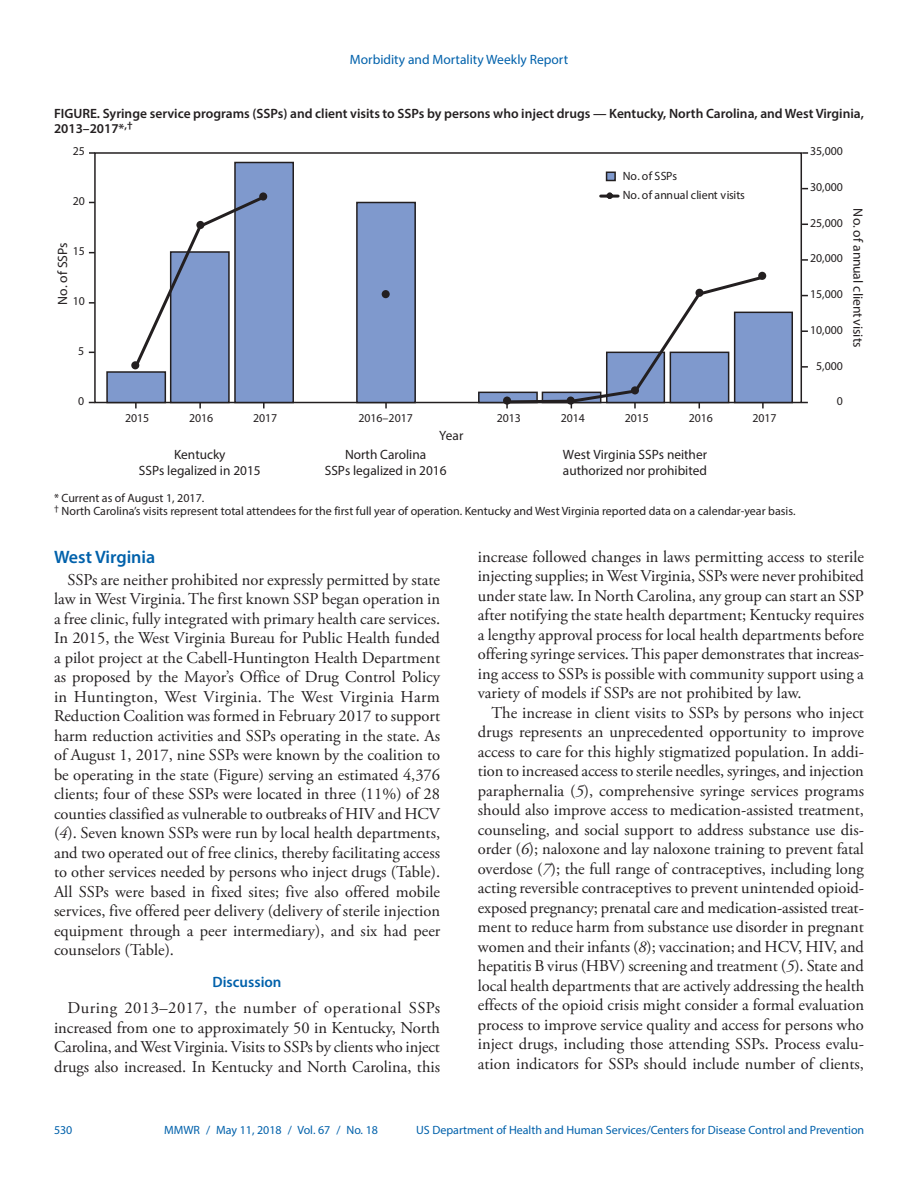
<style>
.page{position:relative;width:918px;height:1188px;background:#fff}
.page>*{position:absolute;margin:0;border:0;box-sizing:border-box;transform-origin:0 0}
.Heading_1{font:600 18px "Myriad Pro";color:#0161ab}
.Paragraph{font:16.5px/19.5px "Adobe Garamond Pro";color:#231f20;text-align:justify}
.Discussion_Heading{font:600 15px "Myriad Pro";color:#0161ab}
.t1{font:13.5px/16.2px "Myriad Pro";color:#231f20;text-align:center}
.Figure_Title{font:600 13.5px/15px "Myriad Pro";color:#231f20}
.t2{font:13.5px "Myriad Pro";color:#0161ab}
.Figure_Footnote{font:12px/18.5px "Myriad Pro";color:#231f20}
.t3{font:12px "Myriad Pro";color:#0161ab}
.s1{font-style:italic}
</style>
<div class="page">
<div style="left:94px;top:152px;width:708px;height:251px;border:2px solid #231f20"></div>
<div style="left:107px;top:372px;width:58px;height:31px;background:#7f99cd"></div>
<div style="left:106px;top:371px;width:60px;height:32px;border:2px solid #231f20"></div>
<div style="left:171px;top:252px;width:58px;height:151px;background:#7f99cd"></div>
<div style="left:170px;top:251px;width:60px;height:152px;border:2px solid #231f20"></div>
<div style="left:235px;top:162px;width:58px;height:241px;background:#7f99cd"></div>
<div style="left:234px;top:162px;width:60px;height:241px;border:2px solid #231f20"></div>
<div style="left:357px;top:202px;width:58px;height:201px;background:#7f99cd"></div>
<div style="left:356px;top:202px;width:60px;height:201px;border:2px solid #231f20"></div>
<div style="left:479px;top:392px;width:58px;height:11px;background:#7f99cd"></div>
<div style="left:478px;top:392px;width:60px;height:11px;border:2px solid #231f20"></div>
<div style="left:735px;top:312px;width:57px;height:91px;background:#7f99cd"></div>
<div style="left:734px;top:312px;width:59px;height:91px;border:2px solid #231f20"></div>
<svg style="left:89px;top:302px;width:6px;height:2px"></svg>
<svg style="left:89px;top:152px;width:6px;height:2px"></svg>
<svg style="left:802px;top:330px;width:6px;height:2px"></svg>
<svg style="left:802px;top:366px;width:6px;height:2px"></svg>
<svg style="left:802px;top:259px;width:6px;height:2px"></svg>
<svg style="left:802px;top:152px;width:6px;height:2px"></svg>
<svg style="left:132px;top:193px;width:136px;height:178px"></svg>
<svg style="left:505px;top:273px;width:262px;height:135px"></svg>
<div style="left:131px;top:361px;width:8px;height:8px;background:#231f20;border-radius:50%"></div>
<div style="left:196px;top:221px;width:8px;height:8px;background:#231f20;border-radius:50%"></div>
<div style="left:259px;top:192px;width:8px;height:9px;background:#231f20;border-radius:50%"></div>
<div style="left:382px;top:290px;width:8px;height:8px;background:#231f20;border-radius:50%"></div>
<div style="left:503px;top:397px;width:8px;height:8px;background:#231f20;border-radius:50%"></div>
<div style="left:567px;top:397px;width:8px;height:8px;background:#231f20;border-radius:50%"></div>
<div style="left:631px;top:386px;width:8px;height:8px;background:#231f20;border-radius:50%"></div>
<div style="left:695px;top:289px;width:9px;height:8px;background:#231f20;border-radius:50%"></div>
<div style="left:758px;top:272px;width:8px;height:8px;background:#231f20;border-radius:50%"></div>
<div style="left:607px;top:172px;width:8px;height:8px;background:#7f99cd"></div>
<div style="left:606px;top:172px;width:10px;height:9px;border:2px solid #231f20"></div>
<hr style="left:601px;top:195px;width:17px;height:3px;background:#231f20">
<svg style="left:607px;top:193px;width:6px;height:6px"></svg>
<p class="t2" style="left:350px;top:51px;width:220px">Morbidity and Mortality Weekly Report</p>
<p class="Figure_Title" style="left:54px;top:106px;width:812px">FIGURE. Syringe service programs (SSPs) and client visits to SSPs by persons who inject drugs — Kentucky, North Carolina, and West Virginia,<br>2013–2017*<sup>,†</sup></p>
<p class="Figure_Footnote" style="left:73px;top:142px;width:14px">25</p>
<p class="Figure_Footnote" style="left:73px;top:192px;width:14px">20</p>
<p class="t1" style="left:54px;top:305px;width:64px;rotate:-90deg">No. of SSPs</p>
<p class="Figure_Footnote" style="left:73px;top:242px;width:14px">15</p>
<p class="Figure_Footnote" style="left:73px;top:292px;width:14px">10</p>
<p class="Figure_Footnote" style="left:78px;top:342px;width:8px">5</p>
<p class="Figure_Footnote" style="left:78px;top:392px;width:8px">0</p>
<p class="Figure_Footnote" style="left:623px;top:167px;width:123px">No. of SSPs<br>No. of annual client visits</p>
<p class="Figure_Footnote" style="left:125px;top:409px;width:26px">2015</p>
<p class="Figure_Footnote" style="left:189px;top:409px;width:26px">2016</p>
<p class="Figure_Footnote" style="left:253px;top:409px;width:26px">2017</p>
<p class="Figure_Footnote" style="left:359px;top:409px;width:56px">2016–2017</p>
<p class="Figure_Footnote" style="left:497px;top:409px;width:26px">2013</p>
<p class="Figure_Footnote" style="left:561px;top:409px;width:26px">2014</p>
<p class="Figure_Footnote" style="left:625px;top:409px;width:26px">2015</p>
<p class="Figure_Footnote" style="left:689px;top:409px;width:26px">2016</p>
<p class="Figure_Footnote" style="left:753px;top:409px;width:26px">2017</p>
<p class="t1" style="left:439px;top:427px;width:26px">Year</p>
<p class="t1" style="left:139px;top:446px;width:123px">Kentucky<br>SSPs legalized in 2015</p>
<p class="t1" style="left:325px;top:446px;width:123px">North Carolina<br>SSPs legalized in 2016</p>
<p class="t1" style="left:563px;top:446px;width:146px;text-align:left">West Virginia SSPs neither authorized nor prohibited</p>
<p class="Figure_Footnote" style="left:810px;top:142px;width:34px">35,000</p>
<p class="Figure_Footnote" style="left:810px;top:178px;width:34px">30,000</p>
<p class="Figure_Footnote" style="left:810px;top:213px;width:34px">25,000</p>
<p class="Figure_Footnote" style="left:810px;top:249px;width:34px">20,000</p>
<p class="Figure_Footnote" style="left:810px;top:285px;width:34px">15,000</p>
<p class="Figure_Footnote" style="left:810px;top:320px;width:34px">10,000</p>
<p class="Figure_Footnote" style="left:816px;top:356px;width:28px">5,000</p>
<p class="Figure_Footnote" style="left:837px;top:392px;width:8px">0</p>
<p class="t1" style="left:866px;top:208px;width:141px;rotate:90deg">No. of annual client visits</p>
<p class="Figure_Footnote" style="left:54px;top:488px;width:152px">* Current as of August 1, 2017.</p>
<p class="Figure_Footnote" style="left:54px;top:502px;width:743px"><sup>†</sup> North Carolina’s visits represent total attendees for the first full year of operation. Kentucky and West Virginia reported data on a calendar-year basis.</p>
<p class="Heading_1" style="left:54px;top:546px;width:103px">West Virginia</p>
<p class="Paragraph" style="left:54px;top:570px;width:388px;text-indent:13px">SSPs are neither prohibited nor expressly permitted by state law in West Virginia. The first known SSP began operation in a free clinic, fully integrated with primary health care services.<br>In 2015, the West Virginia Bureau for Public Health funded a pilot project at the Cabell-Huntington Health Department as proposed by the Mayor’s Office of Drug Control Policy in Huntington, West Virginia. The West Virginia Harm Reduction Coalition was formed in February 2017 to support harm reduction activities and SSPs operating in the state. As of August 1, 2017, nine SSPs were known by the coalition to be operating in the state (Figure) serving an estimated 4,376 clients; four of these SSPs were located in three (11%) of 28 counties classified as vulnerable to outbreaks of HIV and HCV (<span class="s1">4</span>). Seven known SSPs were run by local health departments, and two operated out of free clinics, thereby facilitating access to other services needed by persons who inject drugs (Table).<br>All SSPs were based in fixed sites; five also offered mobile services, five offered peer delivery (delivery of sterile injection equipment through a peer intermediary), and six had peer counselors (Table).</p>
<h1 class="Discussion_Heading" style="left:213px;top:972px;width:71px">Discussion</h1>
<p class="Paragraph" style="left:54px;top:999px;width:388px;text-indent:13px">During 2013–2017, the number of operational SSPs increased from one to approximately 50 in Kentucky, North Carolina, and West Virginia. Visits to SSPs by clients who inject drugs also increased. In Kentucky and North Carolina, this</p>
<p class="Paragraph" style="left:478px;top:547px;width:388px">increase followed changes in laws permitting access to sterile injecting supplies; in West Virginia, SSPs were never prohibited under state law. In North Carolina, any group can start an SSP after notifying the state health department; Kentucky requires a lengthy approval process for local health departments before offering syringe services. This paper demonstrates that increas&shy;ing access to SSPs is possible with community support using a variety of models if SSPs are not prohibited by law.</p>
<p class="Paragraph" style="left:478px;top:703px;width:388px;text-indent:13px">The increase in client visits to SSPs by persons who inject drugs represents an unprecedented opportunity to improve access to care for this highly stigmatized population. In addi&shy;tion to increased access to sterile needles, syringes, and injection paraphernalia (<span class="s1">5</span>), comprehensive syringe services programs should also improve access to medication-assisted treatment, counseling, and social support to address substance use dis&shy;order (<span class="s1">6</span>); naloxone and lay naloxone training to prevent fatal overdose (<span class="s1">7</span>); the full range of contraceptives, including long acting reversible contraceptives to prevent unintended opioid&shy;exposed pregnancy; prenatal care and medication-assisted treat&shy;ment to reduce harm from substance use disorder in pregnant women and their infants (<span class="s1">8</span>); vaccination; and HCV, HIV, and hepatitis B virus (HBV) screening and treatment (<span class="s1">5</span>). State and local health departments that are actively addressing the health effects of the opioid crisis might consider a formal evaluation process to improve service quality and access for persons who inject drugs, including those attending SSPs. Process evalu&shy;ation indicators for SSPs should include number of clients,</p>
<p class="t3" style="left:54px;top:1123px;width:20px">530</p>
<p class="t3" style="left:164px;top:1123px;width:215px">MMWR / May 11, 2018 / Vol. 67 / No. 18</p>
<p class="t3" style="left:416px;top:1123px;width:450px">US Department of Health and Human Services/Centers for Disease Control and Prevention</p>
</div>
